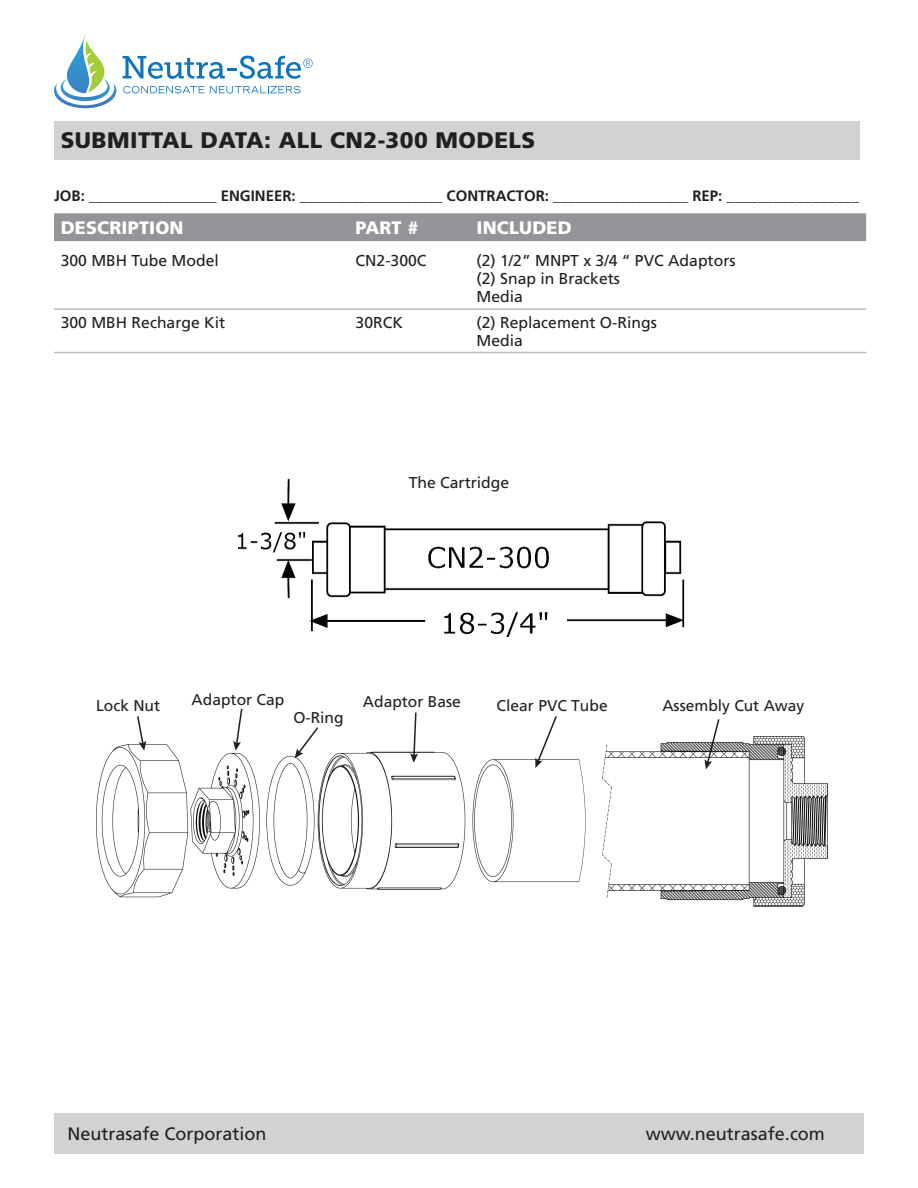
<style>
.page{position:relative;width:918px;height:1188px;background:#fff}
.page>*{position:absolute;margin:0;border:0;box-sizing:border-box;transform-origin:0 0}
.t1{font:900 22.5px "Frutiger";letter-spacing:.02em;color:#231f20}
.t2{font:18px "Frutiger";color:#231f20}
.t3{font:900 18px "Frutiger";letter-spacing:.01em;color:#fff}
.t4{font:15.75px/18px "Frutiger";color:#231f20}
.t5{font:15.6px "Frutiger";color:#231f20}
.t6{font:700 15px "Frutiger";color:#231f20}
</style>
<div class="page">
<div style="left:54px;top:1113px;width:810px;height:41px;background:#d1d2d4"></div>
<div style="left:54px;top:121px;width:806px;height:39px;background:#d1d2d4"></div>
<svg style="left:123px;top:56px;width:190px;height:23px"></svg>
<svg style="left:123px;top:86px;width:178px;height:7px"></svg>
<svg style="left:54px;top:34px;width:62px;height:74px"></svg>
<div style="left:54px;top:213px;width:812px;height:28px;background:#939598"></div>
<hr style="left:54px;top:308px;width:295px;height:2px;background:#bcbdc0">
<hr style="left:349px;top:308px;width:121px;height:2px;background:#bcbdc0">
<hr style="left:470px;top:308px;width:396px;height:2px;background:#bcbdc0">
<hr style="left:54px;top:352px;width:295px;height:1px;background:#bcbdc0">
<hr style="left:349px;top:352px;width:121px;height:1px;background:#bcbdc0">
<hr style="left:470px;top:352px;width:396px;height:1px;background:#bcbdc0">
<svg style="left:309px;top:727px;width:10px;height:10px"></svg>
<svg style="left:414px;top:712px;width:3px;height:25px"></svg>
<svg style="left:547px;top:716px;width:10px;height:21px"></svg>
<svg style="left:713px;top:719px;width:7px;height:18px"></svg>
<img style="left:96px;top:737px;width:731px;height:169px">
<svg style="left:136px;top:716px;width:10px;height:35px"></svg>
<svg style="left:233px;top:708px;width:10px;height:43px"></svg>
<img style="left:238px;top:478px;width:447px;height:159px">
<h1 class="t1" style="left:61px;top:127px;width:476px">SUBMITTAL DATA: ALL CN2-300 MODELS</h1>
<p class="t6" style="left:54px;top:187px;width:806px">JOB: _________________ ENGINEER: ___________________ CONTRACTOR: __________________ REP: _________________</p>
<p class="t3" style="left:61px;top:217px;width:124px">DESCRIPTION</p>
<p class="t3" style="left:356px;top:217px;width:64px">PART #</p>
<p class="t3" style="left:477px;top:217px;width:97px">INCLUDED</p>
<p class="t4" style="left:61px;top:252px;width:160px">300 MBH Tube Model</p>
<p class="t4" style="left:356px;top:252px;width:72px">CN2-300C</p>
<p class="t4" style="left:477px;top:252px;width:261px">(2) 1/2” MNPT x 3/4 “ PVC Adaptors (2) Snap in Brackets<br>Media</p>
<p class="t4" style="left:61px;top:313px;width:166px">300 MBH Recharge Kit</p>
<p class="t4" style="left:356px;top:313px;width:49px">30RCK</p>
<p class="t4" style="left:477px;top:313px;width:182px">(2) Replacement O-Rings<br>Media</p>
<p class="t4" style="left:409px;top:473px;width:102px">The Cartridge</p>
<p class="t5" style="left:192px;top:690px;width:94px">Adaptor Cap</p>
<p class="t5" style="left:363px;top:692px;width:100px">Adaptor Base</p>
<p class="t5" style="left:662px;top:696px;width:144px">Assembly Cut Away</p>
<p class="t5" style="left:96px;top:696px;width:66px">Lock Nut</p>
<p class="t5" style="left:497px;top:696px;width:113px">Clear PVC Tube</p>
<p class="t5" style="left:293px;top:709px;width:52px">O-Ring</p>
<p class="t2" style="left:68px;top:1123px;width:201px">Neutrasafe Corporation</p>
<p class="t2" style="left:646px;top:1123px;width:181px">www.neutrasafe.com</p>
</div>
